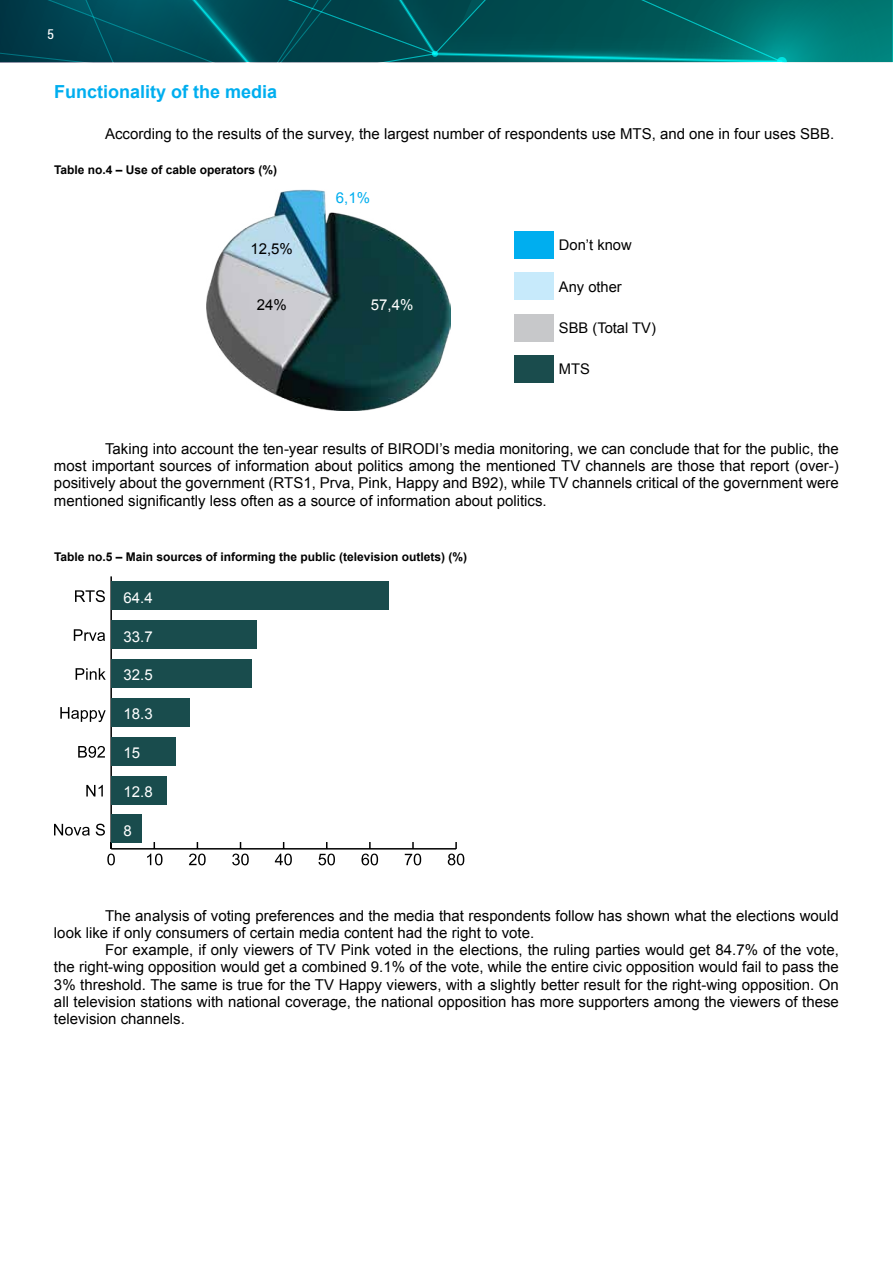
<style>
.page{position:relative;width:893px;height:1263px;background:#fff}
.page>*{position:absolute;margin:0;border:0;box-sizing:border-box;transform-origin:0 0}
.t1{font:700 18px "Arial";color:#00aeef}
.t2{font:15px/17.2px "Arial";color:#000;text-align:justify}
.t3{font:15px "Arial";color:#fff}
.t4{font:15px "Arial";color:#00aeef}
.t5{font:14.7px "Arial";color:#000}
.t6{font:condensed 13.5px "Roboto";color:#fff}
.t7{font:700 12px "Arial";color:#000}
</style>
<div class="page">
<svg style="left:0;top:0;width:893px;height:62px;background:#00595e"></svg>
<div style="left:515px;top:231px;width:39px;height:28px;background:#00aeef"></div>
<div style="left:515px;top:272px;width:39px;height:28px;background:#c7eafb"></div>
<div style="left:515px;top:314px;width:39px;height:27px;background:#c7c8ca"></div>
<div style="left:515px;top:355px;width:39px;height:28px;background:#1a4c4d"></div>
<img style="left:207px;top:189px;width:243px;height:221px">
<hr style="left:111px;top:848px;width:345px;height:1px;background:#000">
<svg style="left:107px;top:842px;width:8px;height:23px"></svg>
<svg style="left:147px;top:842px;width:16px;height:23px"></svg>
<svg style="left:189px;top:842px;width:17px;height:23px"></svg>
<svg style="left:232px;top:842px;width:17px;height:23px"></svg>
<svg style="left:275px;top:842px;width:17px;height:23px"></svg>
<svg style="left:318px;top:842px;width:17px;height:23px"></svg>
<svg style="left:361px;top:842px;width:17px;height:23px"></svg>
<svg style="left:405px;top:842px;width:16px;height:23px"></svg>
<svg style="left:448px;top:842px;width:16px;height:23px"></svg>
<hr style="left:110px;top:576px;width:2px;height:273px;background:#000">
<div style="left:111px;top:582px;width:278px;height:28px;background:#194c4d"></div>
<div style="left:111px;top:621px;width:145px;height:28px;background:#194c4d"></div>
<div style="left:111px;top:660px;width:140px;height:28px;background:#194c4d"></div>
<div style="left:111px;top:699px;width:79px;height:28px;background:#194c4d"></div>
<div style="left:111px;top:737px;width:65px;height:28px;background:#194c4d"></div>
<div style="left:111px;top:776px;width:55px;height:28px;background:#194c4d"></div>
<svg style="left:54px;top:824px;width:36px;height:12px"></svg>
<svg style="left:96px;top:824px;width:9px;height:12px"></svg>
<svg style="left:86px;top:785px;width:17px;height:11px"></svg>
<svg style="left:78px;top:746px;width:27px;height:12px"></svg>
<svg style="left:60px;top:707px;width:51px;height:15px"></svg>
<svg style="left:76px;top:668px;width:35px;height:12px"></svg>
<svg style="left:74px;top:629px;width:31px;height:12px"></svg>
<svg style="left:75px;top:590px;width:30px;height:12px"></svg>
<div style="left:111px;top:814px;width:31px;height:28px;background:#194c4d"></div>
<p class="t6" style="left:47px;top:25px;width:8px">5</p>
<p class="t1" style="left:54px;top:80px;width:225px">Functionality of the media</p>
<p class="t2" style="left:105px;top:126px;width:731px">According to the results of the survey, the largest number of respondents use MTS, and one in four uses SBB.</p>
<p class="t7" style="left:54px;top:162px;width:225px">Table no.4 – Use of cable operators (%)</p>
<p class="t2" style="left:250px;top:240px;width:44px">12,5%</p>
<p class="t4" style="left:336px;top:188px;width:36px">6,1%</p>
<p class="t2" style="left:257px;top:297px;width:32px">24%</p>
<p class="t3" style="left:371px;top:295px;width:44px">57,4%</p>
<p class="t5" style="left:559px;top:236px;width:74px">Don’t know</p>
<p class="t5" style="left:559px;top:277px;width:64px">Any other</p>
<p class="t5" style="left:559px;top:318px;width:99px">SBB (Total TV)</p>
<p class="t5" style="left:559px;top:360px;width:33px">MTS</p>
<p class="t2" style="left:54px;top:440px;width:786px;text-indent:51px">Taking into account the ten-year results of BIRODI’s media monitoring, we can conclude that for the public, the most important sources of information about politics among the mentioned TV channels are those that report (over-) positively about the government (RTS1, Prva, Pink, Happy and B92), while TV channels critical of the government were mentioned significantly less often as a source of information about politics.</p>
<p class="t7" style="left:54px;top:549px;width:415px">Table no.5 – Main sources of informing the public (television outlets) (%)</p>
<p class="t3" style="left:124px;top:588px;width:31px">64.4</p>
<p class="t3" style="left:124px;top:626px;width:31px">33.7</p>
<p class="t3" style="left:124px;top:665px;width:31px">32.5</p>
<p class="t3" style="left:124px;top:704px;width:31px">18.3</p>
<p class="t3" style="left:124px;top:743px;width:18px">15</p>
<p class="t3" style="left:124px;top:782px;width:31px">12.8</p>
<p class="t3" style="left:124px;top:821px;width:10px">8</p>
<p class="t2" style="left:54px;top:907px;width:786px;text-indent:51px">The analysis of voting preferences and the media that respondents follow has shown what the elections would look like if only consumers of certain media content had the right to vote.</p>
<p class="t2" style="left:54px;top:941px;width:786px;text-indent:51px">For example, if only viewers of TV Pink voted in the elections, the ruling parties would get 84.7% of the vote, the right-wing opposition would get a combined 9.1% of the vote, while the entire civic opposition would fail to pass the 3% threshold. The same is true for the TV Happy viewers, with a slightly better result for the right-wing opposition. On all television stations with national coverage, the national opposition has more supporters among the viewers of these television channels.</p>
</div>
